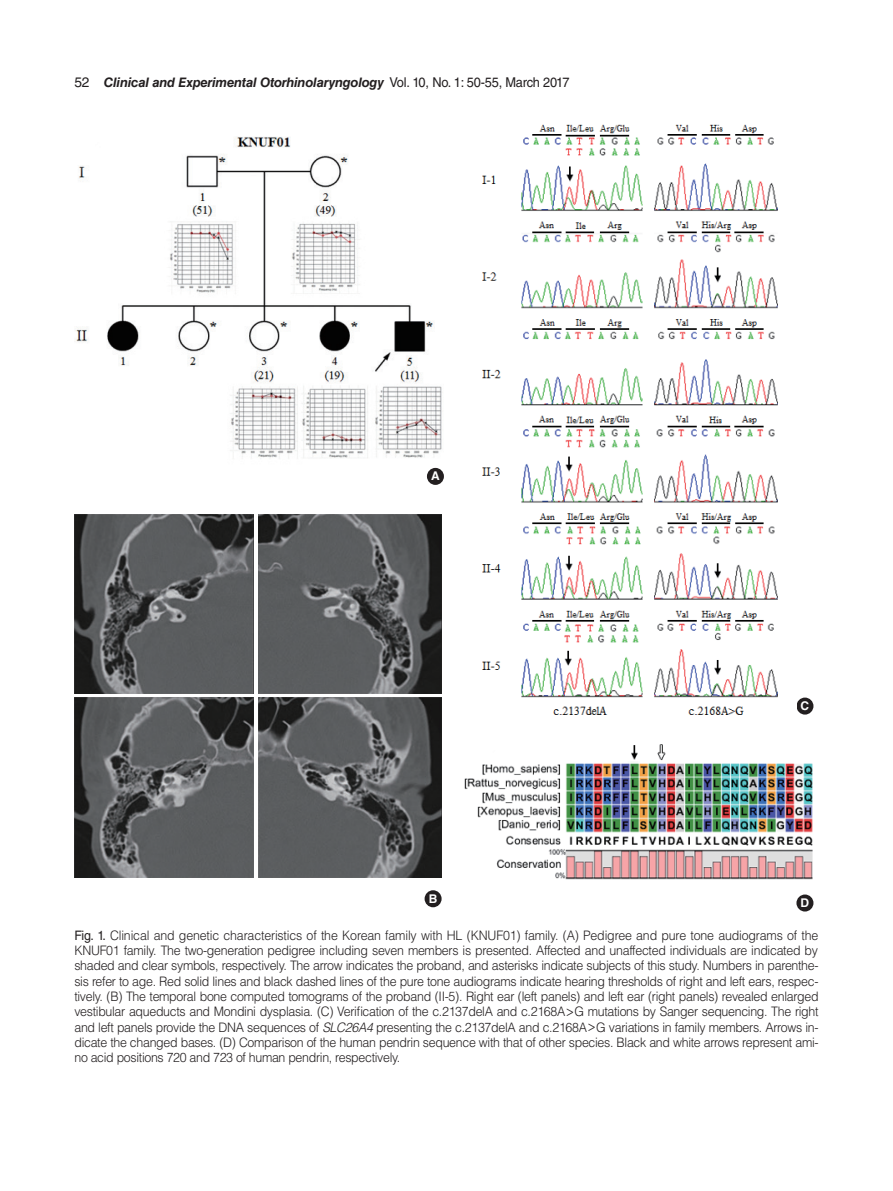
<style>
.page{position:relative;width:893px;height:1191px;background:#fff}
.page>*{position:absolute;margin:0;border:0;box-sizing:border-box;transform-origin:0 0}
.표_그림_설명{font:300 13.05px/15.3px "Helvetica LT Std";letter-spacing:-.025em;color:#231f20;text-align:justify;scale:.95 1}
.t1{font:italic 700 13.05px "Helvetica LT Std";letter-spacing:-.015em;color:#231f20}
.t2{font:700 12px "Helvetica LT Std";color:#fff}
.s1{font-weight:400;font-style:normal;font-size:13.8px}
.s2{font-weight:400;font-style:normal;font-size:13.5px}
.s3{font-weight:400}
.s4{font-family:"Dotum";font-weight:400}
.s5{font-style:italic}
</style>
<div class="page">
<div style="left:796px;top:697px;width:17px;height:17px;background:#231f20;border-radius:50%"></div>
<div style="left:796px;top:894px;width:17px;height:17px;background:#231f20;border-radius:50%"></div>
<img style="left:75px;top:136px;width:367px;height:322px">
<img style="left:74px;top:514px;width:180px;height:179px">
<img style="left:74px;top:697px;width:180px;height:180px">
<img style="left:258px;top:697px;width:184px;height:180px">
<img style="left:258px;top:514px;width:184px;height:179px">
<img style="left:482px;top:124px;width:315px;height:591px">
<div style="left:427px;top:468px;width:17px;height:17px;background:#231f20;border-radius:50%"></div>
<div style="left:425px;top:890px;width:17px;height:17px;background:#231f20;border-radius:50%"></div>
<img style="left:464px;top:744px;width:349px;height:136px">
<p class="t1" style="left:74px;top:74px;width:497px"><span class="s1">52</span> Clinical and Experimental Otorhinolaryngology <span class="s2">Vol. 10, No. 1: 50-55, March 2017</span></p>
<p class="t2" style="left:431px;top:469px;width:10px">A</p>
<p class="t2" style="left:801px;top:698px;width:10px">C</p>
<p class="t2" style="left:429px;top:891px;width:10px">B</p>
<p class="표_그림_설명" style="left:74px;top:927px;width:785px"><span class="s3">Fig. 1.</span> Clinical and genetic characteristics of the Korean family with HL (KNUF01) family. (A) Pedigree and pure tone audiograms of the KNUF01 family. The two-generation pedigree including seven members is presented. Affected and unaffected individuals are indicated by shaded and clear symbols, respectively. The arrow indicates the proband, and asterisks indicate subjects of this study. Numbers in parenthe&shy;sis refer to age. Red solid lines and black dashed lines of the pure tone audiograms indicate hearing thresholds of right and left ears, respec&shy;tively. (B) The temporal bone computed tomograms of the proband (II-5). Right ear (left panels) and left ear (right panels) revealed enlarged vestibular aqueducts and Mondini dysplasia. (C) Verification of the c.2137delA and c.2168A<span class="s4">&gt;</span>G mutations by Sanger sequencing. The right and left panels provide the DNA sequences of <span class="s5">SLC26A4</span> presenting the c.2137delA and c.2168A<span class="s4">&gt;</span>G variations in family members. Arrows in&shy;dicate the changed bases. (D) Comparison of the human pendrin sequence with that of other species. Black and white arrows represent ami&shy;no acid positions 720 and 723 of human pendrin, respectively.</p>
<p class="t2" style="left:801px;top:895px;width:10px">D</p>
</div>
